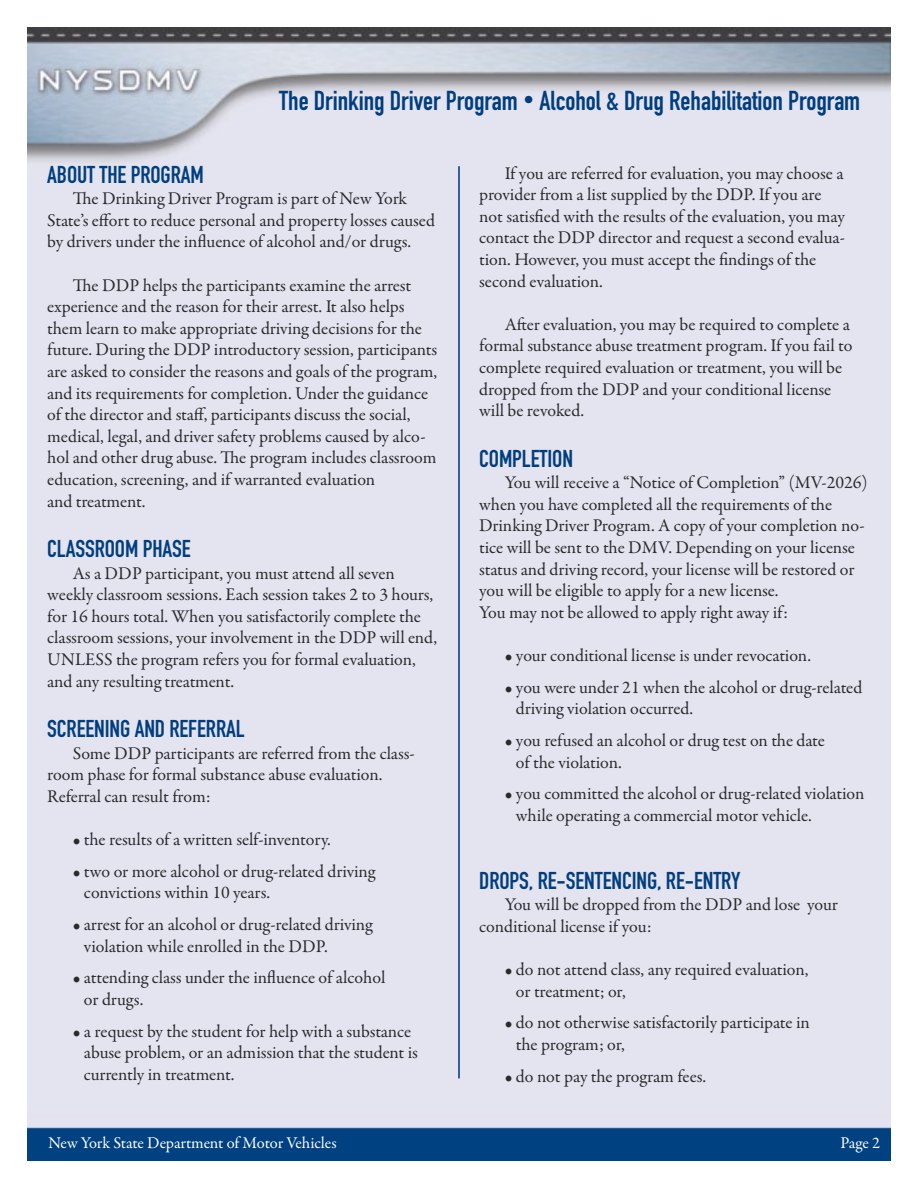
<style>
.page{position:relative;width:918px;height:1188px;background:#fff}
.page>*{position:absolute;margin:0;border:0;box-sizing:border-box;transform-origin:0 0}
.t1{font:27px "DIN Engschrift Std";color:#003e80}
.t2{font:24px "DIN Engschrift Std";letter-spacing:-.005em;color:#003e80}
.t3{font:18px/21.6px "Garamond Premr Pro";letter-spacing:-.005em;color:#292a2d}
.t4{font:16.5px "Garamond Premr Pro";letter-spacing:-.01em;color:#fff}
.s1{font-size:21px}
</style>
<div class="page">
<img style="left:27px;top:27px;width:864px;height:1134px">
<hr style="left:458px;top:166px;width:2px;height:912px;background:#00337d">
<h1 class="t1" style="left:279px;top:85px;width:583px">THE DRINKING DRIVER PROGRAM <span class="s1">•</span> ALCOHOL &amp; DRUG REHABILITATION PROGRAM</h1>
<h2 class="t2" style="left:47px;top:160px;width:158px">ABOUT THE PROGRAM</h2>
<p class="t3" style="left:47px;top:188px;width:389px;text-indent:26px">The Drinking Driver Program is part of New York<br>State’s effort to reduce personal and property losses caused by drivers under the influence of alcohol and/or drugs.</p>
<p class="t3" style="left:47px;top:275px;width:391px;text-indent:25px">The DDP helps the participants examine the arrest experience and the reason for their arrest. It also helps them learn to make appropriate driving decisions for the future. During the DDP introductory session, participants are asked to consider the reasons and goals of the program, and its requirements for completion. Under the guidance of the director and staff, participants discuss the social, medical, legal, and driver safety problems caused by alco&shy;hol and other drug abuse. The program includes classroom education, screening, and if warranted evaluation<br>and treatment.</p>
<h2 class="t2" style="left:47px;top:535px;width:59px">CLASSROOM</h2>
<h2 class="t2" style="left:143px;top:535px;width:48px">PHASE</h2>
<p class="t3" style="left:47px;top:563px;width:391px;text-indent:26px">As a DDP participant, you must attend all seven weekly classroom sessions. Each session takes 2 to 3 hours, for 16 hours total. When you satisfactorily complete the classroom sessions, your involvement in the DDP will end, UNLESS the program refers you for formal evaluation, and any resulting treatment.</p>
<h2 class="t2" style="left:47px;top:715px;width:11px">SCREE</h2>
<h2 class="t2" style="left:94px;top:715px;width:152px">NING AND REFERRAL</h2>
<p class="t3" style="left:47px;top:743px;width:369px;text-indent:26px">Some DDP participants are referred from the class&shy;room phase for formal substance abuse evaluation.<br>Referral can result from:</p>
<p class="t3" style="left:73px;top:829px;width:260px">• the results of a written self-inventory.</p>
<p class="t3" style="left:84px;top:861px;width:293px;text-indent:-11px">• two or more alcohol or drug-related driving convictions within 10 years.</p>
<p class="t3" style="left:84px;top:914px;width:290px;text-indent:-11px">• arrest for an alcohol or drug-related driving violation while enrolled in the DDP.</p>
<p class="t3" style="left:84px;top:967px;width:303px;text-indent:-11px">• attending class under the influence of alcohol or drugs.</p>
<p class="t3" style="left:84px;top:1021px;width:336px;text-indent:-11px">• a request by the student for help with a substance abuse problem, or an admission that the student is currently in treatment.</p>
<p class="t3" style="left:479px;top:163px;width:367px;text-indent:26px">If you are referred for evaluation, you may choose a provider from a list supplied by the DDP. If you are not satisfied with the results of the evaluation, you may contact the DDP director and request a second evalua&shy;tion. However, you must accept the findings of the second evaluation.</p>
<p class="t3" style="left:479px;top:314px;width:375px;text-indent:26px">After evaluation, you may be required to complete a formal substance abuse treatment program. If you fail to complete required evaluation or treatment, you will be dropped from the DDP and your conditional license will be revoked.</p>
<h2 class="t2" style="left:479px;top:444px;width:95px">COMPLETION</h2>
<p class="t3" style="left:479px;top:472px;width:390px;text-indent:26px">You will receive a “Notice of Completion” (MV-2026) when you have completed all the requirements of the Drinking Driver Program. A copy of your completion no&shy;tice will be sent to the DMV. Depending on your license status and driving record, your license will be restored or you will be eligible to apply for a new license.<br>You may not be allowed to apply right away if:</p>
<p class="t3" style="left:505px;top:645px;width:308px">• your conditional license is under revocation.</p>
<p class="t3" style="left:516px;top:677px;width:348px;text-indent:-11px">• you were under 21 when the alcohol or drug-related driving violation occurred.</p>
<p class="t3" style="left:516px;top:730px;width:310px;text-indent:-11px">• you refused an alcohol or drug test on the date of the violation.</p>
<p class="t3" style="left:516px;top:783px;width:350px;text-indent:-11px">• you committed the alcohol or drug-related violation while operating a commercial motor vehicle.</p>
<h2 class="t2" style="left:479px;top:866px;width:263px">DROPS, RE-SENTENCING, RE-ENTRY</h2>
<p class="t3" style="left:479px;top:894px;width:360px;text-indent:26px">You will be dropped from the DDP and lose your conditional license if you:</p>
<p class="t3" style="left:516px;top:959px;width:294px;text-indent:-11px">• do not attend class, any required evaluation, or treatment; or,</p>
<p class="t3" style="left:516px;top:1012px;width:295px;text-indent:-11px">• do not otherwise satisfactorily participate in the program; or,</p>
<p class="t3" style="left:505px;top:1066px;width:203px">• do not pay the program fees.</p>
<p class="t4" style="left:48px;top:1133px;width:290px">New York State Department of Motor Vehicles</p>
<p class="t4" style="left:840px;top:1133px;width:41px">Page 2</p>
</div>
